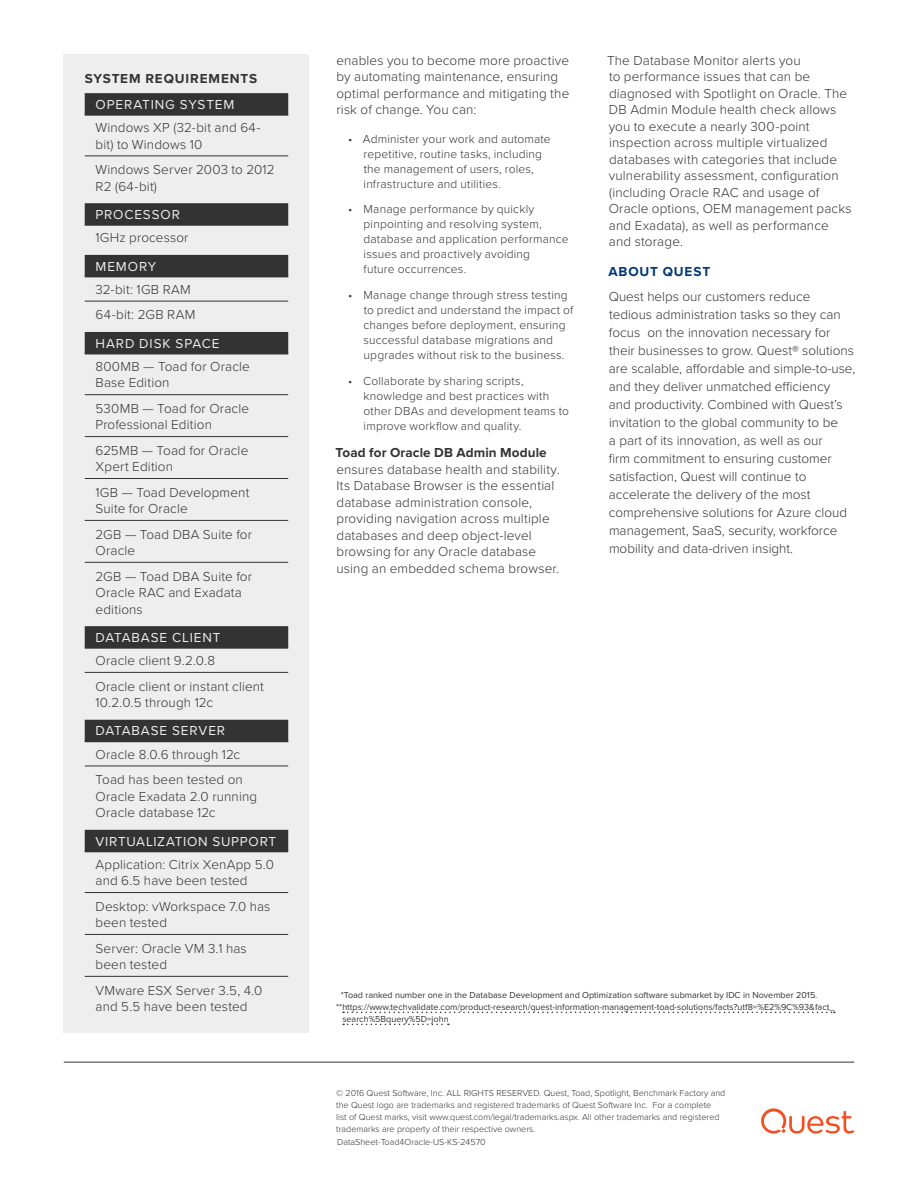
<style>
.page{position:relative;width:918px;height:1188px;background:#fff}
.page>*{position:absolute;margin:0;border:0;box-sizing:border-box;transform-origin:0 0}
.Body_copy{font:300 13.5px/16.5px "Proxima Nova";letter-spacing:.01em;color:#333}
._12_System_Requireme{font:300 13.5px/16.5px "Proxima Nova";letter-spacing:.01em;color:#333}
._11_System_Requireme{font:13.5px "Proxima Nova";letter-spacing:.06em;color:#eee}
._10_System_Requireme{font:700 13.5px "Proxima Nova";letter-spacing:.065em;color:#333}
._05_Section_Heading{font:700 13.5px "Proxima Nova";letter-spacing:.06em;color:#003876}
.t1{font:300 12px/15px "Proxima Nova";letter-spacing:.015em;color:#333}
._60_Footer{font:300 9px/12px "Proxima Nova";color:#333}
._60_Footer-2{font:9px/12px "Proxima Nova";color:#333}
.s1{font-weight:700}
</style>
<div class="page">
<hr style="left:64px;top:1062px;width:790px;height:1px;background:#333">
<svg style="left:761px;top:1108px;width:93px;height:26px"></svg>
<div style="left:64px;top:54px;width:245px;height:978px;background:#eee"></div>
<div style="left:85px;top:93px;width:203px;height:23px;background:#333"></div>
<hr style="left:85px;top:156px;width:203px;height:1px;background:#333">
<div style="left:85px;top:203px;width:203px;height:23px;background:#333"></div>
<div style="left:85px;top:255px;width:203px;height:22px;background:#333"></div>
<hr style="left:85px;top:301px;width:203px;height:1px;background:#333">
<div style="left:85px;top:332px;width:203px;height:22px;background:#333"></div>
<hr style="left:85px;top:394px;width:203px;height:1px;background:#333">
<hr style="left:85px;top:436px;width:203px;height:1px;background:#333">
<hr style="left:85px;top:478px;width:203px;height:1px;background:#333">
<hr style="left:85px;top:520px;width:203px;height:1px;background:#333">
<hr style="left:85px;top:562px;width:203px;height:1px;background:#333">
<div style="left:85px;top:626px;width:203px;height:23px;background:#333"></div>
<hr style="left:85px;top:672px;width:203px;height:1px;background:#333">
<div style="left:85px;top:720px;width:203px;height:22px;background:#333"></div>
<hr style="left:85px;top:766px;width:203px;height:1px;background:#333">
<div style="left:85px;top:830px;width:203px;height:22px;background:#333"></div>
<hr style="left:85px;top:892px;width:203px;height:1px;background:#333">
<hr style="left:85px;top:934px;width:203px;height:1px;background:#333">
<hr style="left:85px;top:976px;width:203px;height:1px;background:#333">
<svg style="left:343px;top:1012px;width:492px;height:1px"></svg>
<svg style="left:343px;top:1024px;width:106px;height:1px"></svg>
<p class="Body_copy" style="left:336px;top:51px;width:234px">enables you to become more proactive by automating maintenance, ensuring optimal performance and mitigating the risk of change. You can:</p>
<p class="t1" style="left:364px;top:131px;width:189px;text-indent:-15px">• Administer your work and automate repetitive, routine tasks, including the management of users, roles, infrastructure and utilities.</p>
<p class="t1" style="left:363px;top:201px;width:207px;text-indent:-15px">• Manage performance by quickly pinpointing and resolving system, database and application performance issues and proactively avoiding<br>future occurrences.</p>
<p class="t1" style="left:363px;top:287px;width:211px;text-indent:-15px">• Manage change through stress testing to predict and understand the impact of changes before deployment, ensuring successful database migrations and upgrades without risk to the business.</p>
<p class="t1" style="left:363px;top:373px;width:207px;text-indent:-15px">• Collaborate by sharing scripts, knowledge and best practices with other DBAs and development teams to improve workflow and quality.</p>
<p class="Body_copy" style="left:336px;top:444px;width:226px"><span class="s1">Toad for Oracle DB Admin Module </span>ensures database health and stability.<br>Its Database Browser is the essential database administration console, providing navigation across multiple databases and deep object-level browsing for any Oracle database using an embedded schema browser.</p>
<p class="Body_copy" style="left:607px;top:51px;width:246px">The Database Monitor alerts you<br>to performance issues that can be diagnosed with Spotlight on Oracle. The DB Admin Module health check allows you to execute a nearly 300-point inspection across multiple virtualized databases with categories that include vulnerability assessment, configuration (including Oracle RAC and usage of Oracle options, OEM management packs and Exadata), as well as performance and storage.</p>
<p class="_05_Section_Heading" style="left:609px;top:262px;width:103px">ABOUT QUEST</p>
<p class="Body_copy" style="left:609px;top:287px;width:248px;line-height:18px">Quest helps our customers reduce tedious administration tasks so they can focus on the innovation necessary for their businesses to grow. Quest® solutions are scalable, affordable and simple-to-use, and they deliver unmatched efficiency and productivity. Combined with Quest’s invitation to the global community to be<br>a part of its innovation, as well as our<br>firm commitment to ensuring customer satisfaction, Quest will continue to accelerate the delivery of the most comprehensive solutions for Azure cloud management, SaaS, security, workforce mobility and data-driven insight.</p>
<p class="_10_System_Requireme" style="left:85px;top:68px;width:174px">SYSTEM REQUIREMENTS</p>
<p class="_11_System_Requireme" style="left:96px;top:94px;width:140px">OPERATING SYSTEM</p>
<p class="_12_System_Requireme" style="left:96px;top:119px;width:167px">Windows XP (32-bit and 64- bit) to Windows 10</p>
<p class="_12_System_Requireme" style="left:96px;top:161px;width:181px">Windows Server 2003 to 2012<br>R2 (64-bit)</p>
<p class="_11_System_Requireme" style="left:96px;top:204px;width:86px">PROCESSOR</p>
<p class="_12_System_Requireme" style="left:96px;top:229px;width:95px">1GHz processor</p>
<p class="_11_System_Requireme" style="left:96px;top:256px;width:62px">MEMORY</p>
<p class="_12_System_Requireme" style="left:96px;top:281px;width:97px">32-bit: 1GB RAM</p>
<p class="_12_System_Requireme" style="left:96px;top:306px;width:101px">64-bit: 2GB RAM</p>
<p class="_11_System_Requireme" style="left:96px;top:333px;width:126px">HARD DISK SPACE</p>
<p class="_12_System_Requireme" style="left:96px;top:358px;width:156px">800MB — Toad for Oracle<br>Base Edition</p>
<p class="_12_System_Requireme" style="left:96px;top:400px;width:155px">530MB — Toad for Oracle<br>Professional Edition</p>
<p class="_12_System_Requireme" style="left:96px;top:441px;width:154px">625MB — Toad for Oracle<br>Xpert Edition</p>
<p class="_12_System_Requireme" style="left:96px;top:483px;width:155px">1GB — Toad Development<br>Suite for Oracle</p>
<p class="_12_System_Requireme" style="left:96px;top:525px;width:158px">2GB — Toad DBA Suite for<br>Oracle</p>
<p class="_12_System_Requireme" style="left:96px;top:567px;width:158px">2GB — Toad DBA Suite for<br>Oracle RAC and Exadata editions</p>
<p class="_11_System_Requireme" style="left:96px;top:627px;width:127px">DATABASE CLIENT</p>
<p class="_12_System_Requireme" style="left:96px;top:652px;width:121px">Oracle client 9.2.0.8</p>
<p class="_12_System_Requireme" style="left:96px;top:677px;width:170px">Oracle client or instant client<br>10.2.0.5 through 12c</p>
<p class="_11_System_Requireme" style="left:96px;top:721px;width:131px">DATABASE SERVER</p>
<p class="_12_System_Requireme" style="left:96px;top:745px;width:146px">Oracle 8.0.6 through 12c</p>
<p class="_12_System_Requireme" style="left:96px;top:771px;width:163px">Toad has been tested on<br>Oracle Exadata 2.0 running<br>Oracle database 12c</p>
<p class="_11_System_Requireme" style="left:96px;top:831px;width:182px">VIRTUALIZATION SUPPORT</p>
<p class="_12_System_Requireme" style="left:96px;top:855px;width:180px">Application: Citrix XenApp 5.0 and 6.5 have been tested</p>
<p class="_12_System_Requireme" style="left:96px;top:897px;width:176px">Desktop: vWorkspace 7.0 has been tested</p>
<p class="_12_System_Requireme" style="left:96px;top:939px;width:153px">Server: Oracle VM 3.1 has been tested</p>
<p class="_12_System_Requireme" style="left:96px;top:981px;width:168px">VMware ESX Server 3.5, 4.0 and 5.5 have been tested</p>
<p class="_60_Footer-2" style="left:341px;top:989px;width:478px">*Toad ranked number one in the Database Development and Optimization software submarket by IDC in November 2015.</p>
<p class="_60_Footer-2" style="left:342px;top:1001px;width:494px;text-indent:-6px">**https://www.techvalidate.com/product-research/quest-information-management-toad-solutions/facts?utf8=%E2%9C%93&amp;fact_ search%5Bquery%5D=john</p>
<p class="_60_Footer" style="left:336px;top:1087px;width:391px">© 2016 Quest Software, Inc. ALL RIGHTS RESERVED. Quest, Toad, Spotlight, Benchmark Factory and the Quest logo are trademarks and registered trademarks of Quest Software Inc. For a complete<br>list of Quest marks, visit www.quest.com/legal/trademarks.aspx. All other trademarks and registered trademarks are property of their respective owners.</p>
<p class="_60_Footer" style="left:337px;top:1136px;width:150px">DataSheet-Toad4Oracle-US-KS-24570</p>
</div>
